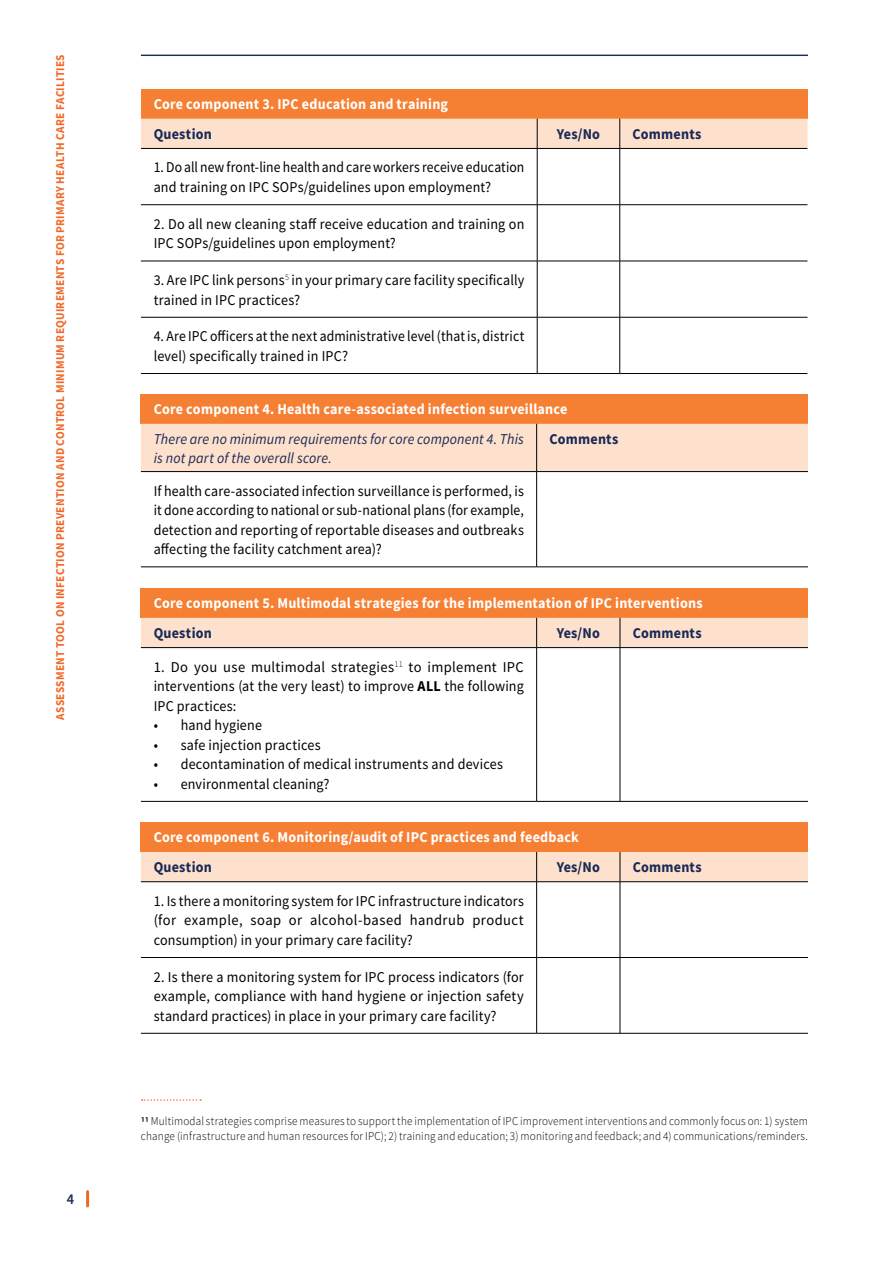
<style>
.page{position:relative;width:893px;height:1263px;background:#fff}
.page>*{position:absolute;margin:0;border:0;box-sizing:border-box;transform-origin:0 0}
.t1{font:15px/19.5px "Source Sans Pro";letter-spacing:.01em;color:#000;scale:.94 1}
.t2{font:15px/19.5px "Source Sans Pro";letter-spacing:.01em;color:#000;text-align:justify;scale:.93 1}
.t3{font:700 15px "Source Sans Pro";letter-spacing:.015em;color:#fff;scale:.94 1}
.t4{font:15px/19.5px "Source Sans Pro";letter-spacing:.01em;color:#000;scale:.91 1}
.t5{font:15px/19.5px "Source Sans Pro";letter-spacing:.01em;color:#000;text-align:justify}
.t6{font:italic 15px/19.5px "Source Sans Pro";letter-spacing:.01em;color:#182957;scale:.94 1}
.t7{font:700 15px "Source Sans Pro";letter-spacing:.015em;color:#182957;scale:.94 1}
.t8{font:600 15px "Source Sans Pro";color:#182957;scale:.96 1}
.t9{font:300 12px/15px "Source Sans Pro";letter-spacing:.02em;color:#000;scale:.93 1}
.t10{font:700 12px "Source Sans Pro";letter-spacing:.025em;color:#f26829;scale:.94 1}
.s1{font-weight:700}
.s2{font-weight:600}
</style>
<div class="page">
<hr style="left:86px;top:1191px;width:3px;height:15px;background:#f26829">
<hr style="left:141px;top:55px;width:667px;height:1px;background:#182957">
<div style="left:141px;top:394px;width:667px;height:30px;background:#f57f32"></div>
<div style="left:141px;top:424px;width:667px;height:47px;background:#fee1cc"></div>
<svg style="left:141px;top:472px;width:667px;height:95px"></svg>
<hr style="left:141px;top:471px;width:396px;height:1px;background:#000">
<hr style="left:537px;top:471px;width:271px;height:1px;background:#000">
<hr style="left:536px;top:472px;width:1px;height:95px;background:#000">
<hr style="left:141px;top:567px;width:396px;height:1px;background:#000">
<hr style="left:537px;top:567px;width:271px;height:1px;background:#000">
<hr style="left:536px;top:424px;width:1px;height:47px;background:#000">
<div style="left:141px;top:588px;width:667px;height:30px;background:#f57f32"></div>
<svg style="left:141px;top:648px;width:667px;height:153px"></svg>
<hr style="left:536px;top:648px;width:1px;height:153px;background:#000">
<hr style="left:620px;top:648px;width:1px;height:153px;background:#000">
<hr style="left:141px;top:801px;width:396px;height:1px;background:#000">
<hr style="left:537px;top:801px;width:83px;height:1px;background:#000">
<hr style="left:620px;top:801px;width:188px;height:1px;background:#000">
<div style="left:141px;top:618px;width:667px;height:30px;background:#fee1cc"></div>
<svg style="left:142px;top:1099px;width:59px;height:2px"></svg>
<div style="left:141px;top:822px;width:667px;height:30px;background:#f57f32"></div>
<svg style="left:141px;top:882px;width:667px;height:151px"></svg>
<hr style="left:536px;top:882px;width:1px;height:75px;background:#000">
<hr style="left:620px;top:882px;width:1px;height:75px;background:#000">
<hr style="left:536px;top:958px;width:1px;height:75px;background:#000">
<hr style="left:620px;top:958px;width:1px;height:75px;background:#000">
<hr style="left:141px;top:957px;width:396px;height:1px;background:#000">
<hr style="left:141px;top:1033px;width:396px;height:1px;background:#000">
<hr style="left:537px;top:957px;width:83px;height:1px;background:#000">
<hr style="left:620px;top:957px;width:188px;height:1px;background:#000">
<hr style="left:537px;top:1033px;width:83px;height:1px;background:#000">
<hr style="left:620px;top:1033px;width:188px;height:1px;background:#000">
<div style="left:141px;top:852px;width:667px;height:30px;background:#fee1cc"></div>
<div style="left:141px;top:89px;width:666px;height:30px;background:#f57f32"></div>
<svg style="left:141px;top:149px;width:666px;height:224px"></svg>
<hr style="left:141px;top:148px;width:396px;height:1px;background:#000">
<hr style="left:537px;top:148px;width:83px;height:1px;background:#000">
<hr style="left:537px;top:149px;width:1px;height:55px;background:#000">
<hr style="left:620px;top:148px;width:187px;height:1px;background:#000">
<hr style="left:619px;top:149px;width:1px;height:55px;background:#000">
<hr style="left:537px;top:205px;width:1px;height:56px;background:#000">
<hr style="left:619px;top:205px;width:1px;height:56px;background:#000">
<hr style="left:537px;top:261px;width:1px;height:56px;background:#000">
<hr style="left:619px;top:261px;width:1px;height:56px;background:#000">
<hr style="left:537px;top:317px;width:1px;height:56px;background:#000">
<hr style="left:619px;top:317px;width:1px;height:56px;background:#000">
<hr style="left:141px;top:204px;width:396px;height:1px;background:#000">
<hr style="left:141px;top:261px;width:396px;height:1px;background:#000">
<hr style="left:141px;top:317px;width:396px;height:1px;background:#000">
<hr style="left:141px;top:373px;width:396px;height:1px;background:#000">
<hr style="left:537px;top:204px;width:83px;height:1px;background:#000">
<hr style="left:620px;top:204px;width:187px;height:1px;background:#000">
<hr style="left:537px;top:261px;width:83px;height:1px;background:#000">
<hr style="left:620px;top:261px;width:187px;height:1px;background:#000">
<hr style="left:537px;top:317px;width:83px;height:1px;background:#000">
<hr style="left:620px;top:317px;width:187px;height:1px;background:#000">
<hr style="left:537px;top:373px;width:83px;height:1px;background:#000">
<hr style="left:620px;top:373px;width:187px;height:1px;background:#000">
<div style="left:141px;top:119px;width:666px;height:29px;background:#fee1cc"></div>
<p class="t10" style="left:52px;top:720px;width:709px;rotate:-90deg">ASSESSMENT TOOL ON INFECTION PREVENTION AND CONTROL MINIMUM REQUIREMENTS FOR PRIMARY HEALTH CARE FACILITIES</p>
<p class="t8" style="left:67px;top:1189px;width:9px">4</p>
<p class="t3" style="left:154px;top:94px;width:315px">Core component 3. IPC education and training</p>
<p class="t7" style="left:154px;top:124px;width:63px">Question</p>
<p class="t7" style="left:557px;top:124px;width:48px">Yes/No</p>
<p class="t7" style="left:632px;top:124px;width:75px">Comments</p>
<p class="t4" style="left:154px;top:158px;width:409px">1. Do all new front-line health and care workers receive education and training on IPC SOPs/guidelines upon employment?</p>
<p class="t1" style="left:154px;top:214px;width:396px">2. Do all new cleaning staff receive education and training on<br>IPC SOPs/guidelines upon employment?</p>
<p class="t1" style="left:154px;top:270px;width:396px">3. Are IPC link persons<sup>5</sup> in your primary care facility specifically trained in IPC practices?</p>
<p class="t4" style="left:154px;top:326px;width:409px">4. Are IPC officers at the next administrative level (that is, district level) specifically trained in IPC?</p>
<p class="t3" style="left:154px;top:399px;width:442px">Core component 4. Health care-associated infection surveillance</p>
<p class="t6" style="left:154px;top:429px;width:395px">There are no minimum requirements for core component 4. This is not part of the overall score.</p>
<p class="t7" style="left:549px;top:429px;width:75px">Comments</p>
<p class="t2" style="left:154px;top:481px;width:400px">If health care-associated infection surveillance is performed, is it done according to national or sub-national plans (for example, detection and reporting of reportable diseases and outbreaks affecting the facility catchment area)?</p>
<p class="t3" style="left:154px;top:593px;width:585px">Core component 5. Multimodal strategies for the implementation of IPC interventions</p>
<p class="t7" style="left:154px;top:623px;width:63px">Question</p>
<p class="t7" style="left:557px;top:623px;width:48px">Yes/No</p>
<p class="t7" style="left:633px;top:623px;width:75px">Comments</p>
<p class="t5" style="left:154px;top:657px;width:372px">1. Do you use multimodal strategies<sup>11</sup> to implement IPC interventions (at the very least) to improve <span class="s1">ALL</span> the following IPC practices:</p>
<p class="t1" style="left:154px;top:715px;width:117px">• hand hygiene</p>
<p class="t1" style="left:154px;top:735px;width:179px">• safe injection practices</p>
<p class="t1" style="left:154px;top:754px;width:373px">• decontamination of medical instruments and devices</p>
<p class="t1" style="left:154px;top:774px;width:189px">• environmental cleaning?</p>
<p class="t3" style="left:154px;top:827px;width:454px">Core component 6. Monitoring/audit of IPC practices and feedback</p>
<p class="t7" style="left:154px;top:857px;width:63px">Question</p>
<p class="t7" style="left:557px;top:857px;width:48px">Yes/No</p>
<p class="t7" style="left:633px;top:857px;width:75px">Comments</p>
<p class="t2" style="left:154px;top:891px;width:400px">1. Is there a monitoring system for IPC infrastructure indicators (for example, soap or alcohol-based handrub product consumption) in your primary care facility?</p>
<p class="t1" style="left:154px;top:967px;width:395px;text-align:justify">2. Is there a monitoring system for IPC process indicators (for example, compliance with hand hygiene or injection safety standard practices) in place in your primary care facility?</p>
<p class="t9" style="left:141px;top:1113px;width:719px"><span class="s2">11</span> Multimodal strategies comprise measures to support the implementation of IPC improvement interventions and commonly focus on: 1) system change (infrastructure and human resources for IPC); 2) training and education; 3) monitoring and feedback; and 4) communications/reminders.</p>
</div>
